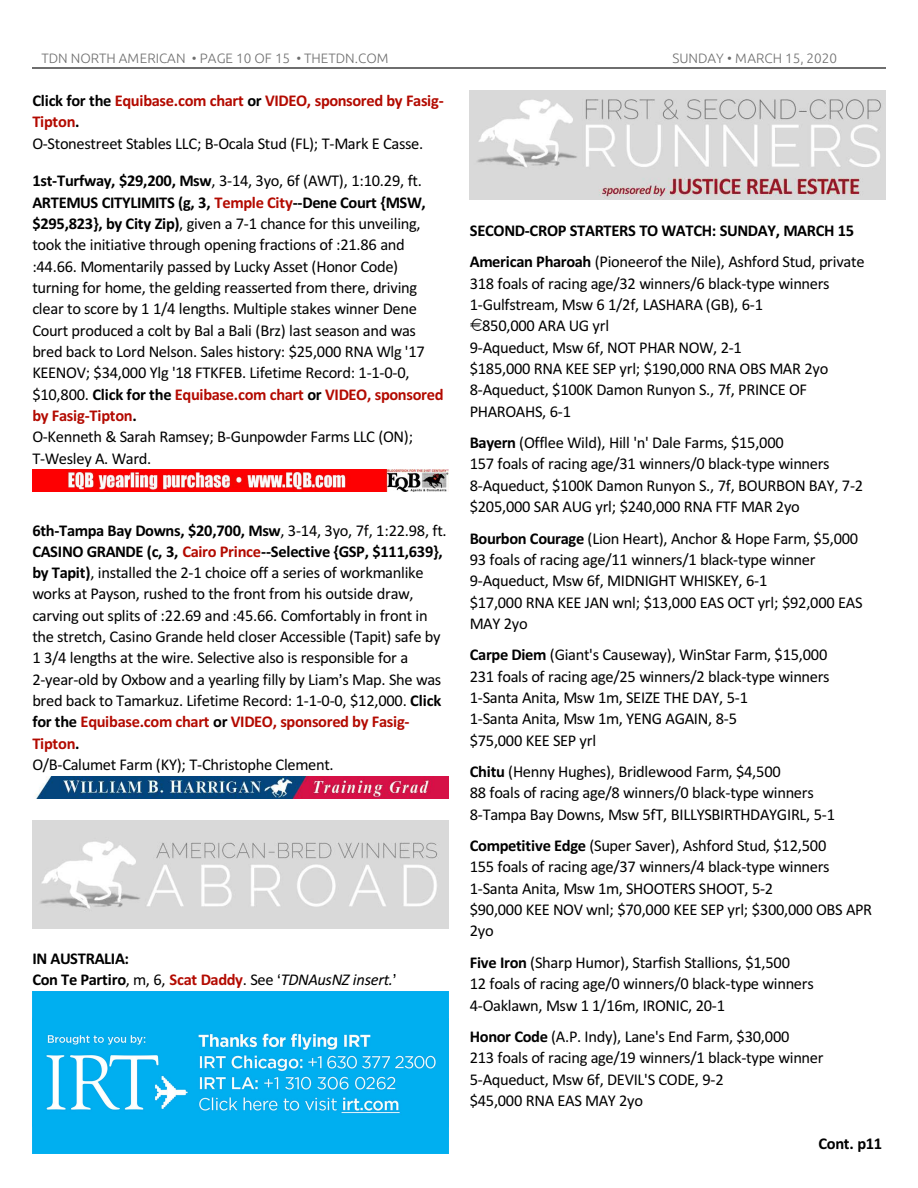
<style>
.page{position:relative;width:918px;height:1188px;background:#fff}
.page>*{position:absolute;margin:0;border:0;box-sizing:border-box;transform-origin:0 0}
.t1{font:16.5px/21.3px "Calibri";letter-spacing:-.02em;color:#000}
.t2{font:700 16.5px/21.5px "Calibri";letter-spacing:-.02em;color:#000}
.t3{font:300 13.5px "Ubuntu";color:#6e6e6e}
.s1{font-weight:700}
.s2{font-weight:700;color:#b30a00}
.s3{font-weight:400}
.s4{color:#b30a00}
.s5{font-weight:400;font-style:italic}
</style>
<div class="page">
<hr style="left:32px;top:67px;width:853px;height:2px;background:#6e6e6e">
<img style="left:32px;top:470px;width:416px;height:21px">
<img style="left:35px;top:776px;width:413px;height:22px">
<img style="left:32px;top:821px;width:416px;height:108px">
<img style="left:32px;top:991px;width:416px;height:162px">
<img style="left:470px;top:91px;width:416px;height:108px">
<p class="t3" style="left:41px;top:53px;width:349px">TDN NORTH AMERICAN • PAGE 10 OF 15 • THETDN.COM</p>
<p class="t3" style="left:672px;top:53px;width:166px">SUNDAY • MARCH 15, 2020</p>
<p class="t1" style="left:32px;top:91px;width:413px"><span class="s1">Click for the</span> <span class="s2">Equibase.com chart</span> <span class="s1">or</span> <span class="s2">VIDEO, sponsored by Fasig-<br>Tipton</span><span class="s1">.<br></span>O-Stonestreet Stables LLC; B-Ocala Stud (FL); T-Mark E Casse.</p>
<p class="t1" style="left:32px;top:172px;width:413px"><span class="s1">1st-Turfway, $29,200, Msw</span>, 3-14, 3yo, 6f (AWT), 1:10.29, ft.<br><span class="s1">ARTEMUS CITYLIMITS (g, 3,</span> <span class="s2">Temple City</span><span class="s1">--Dene Court {MSW, $295,823}, by City Zip)</span>, given a 7-1 chance for this unveiling, took the initiative through opening fractions of :21.86 and :44.66. Momentarily passed by Lucky Asset (Honor Code) turning for home, the gelding reasserted from there, driving clear to score by 1 1/4 lengths. Multiple stakes winner Dene Court produced a colt by Bal a Bali (Brz) last season and was bred back to Lord Nelson. Sales history: $25,000 RNA Wlg '17<br>KEENOV; $34,000 Ylg '18 FTKFEB. Lifetime Record: 1-1-0-0, $10,800. <span class="s1">Click for the</span> <span class="s2">Equibase.com chart</span> <span class="s1">or</span> <span class="s2">VIDEO, sponsored by Fasig-Tipton</span><span class="s1">.<br></span>O-Kenneth &amp; Sarah Ramsey; B-Gunpowder Farms LLC (ON); T-Wesley A. Ward.</p>
<p class="t2" style="left:470px;top:216px;width:396px;line-height:31.5px">SECOND-CROP STARTERS TO WATCH: SUNDAY, MARCH 15<br>American Pharoah <span class="s3">(Pioneerof the Nile), Ashford Stud, private</span></p>
<p class="t1" style="left:470px;top:274px;width:361px">318 foals of racing age/32 winners/6 black-type winners</p>
<p class="t1" style="left:470px;top:295px;width:295px">1-Gulfstream, Msw 6 1/2f, LASHARA (GB), 6-1</p>
<p class="t1" style="left:482px;top:317px;width:128px">850,000 ARA UG yrl</p>
<p class="t1" style="left:470px;top:338px;width:274px">9-Aqueduct, Msw 6f, NOT PHAR NOW, 2-1</p>
<p class="t1" style="left:470px;top:359px;width:360px">$185,000 RNA KEE SEP yrl; $190,000 RNA OBS MAR 2yo</p>
<p class="t1" style="left:470px;top:381px;width:339px">8-Aqueduct, $100K Damon Runyon S., 7f, PRINCE OF</p>
<p class="t1" style="left:470px;top:402px;width:103px">PHAROAHS, 6-1</p>
<p class="t1" style="left:470px;top:433px;width:395px"><span class="s1">Bayern</span> (Offlee Wild), Hill 'n' Dale Farms, $15,000<br>157 foals of racing age/31 winners/0 black-type winners 8-Aqueduct, $100K Damon Runyon S., 7f, BOURBON BAY, 7-2 $205,000 SAR AUG yrl; $240,000 RNA FTF MAR 2yo</p>
<p class="t1" style="left:470px;top:529px;width:394px"><span class="s1">Bourbon Courage</span> (Lion Heart), Anchor &amp; Hope Farm, $5,000<br>93 foals of racing age/11 winners/1 black-type winner 9-Aqueduct, Msw 6f, MIDNIGHT WHISKEY, 6-1<br>$17,000 RNA KEE JAN wnl; $13,000 EAS OCT yrl; $92,000 EAS MAY 2yo</p>
<p class="t1" style="left:470px;top:645px;width:361px"><span class="s1">Carpe Diem</span> (Giant's Causeway), WinStar Farm, $15,000<br>231 foals of racing age/25 winners/2 black-type winners 1-Santa Anita, Msw 1m, SEIZE THE DAY, 5-1<br>1-Santa Anita, Msw 1m, YENG AGAIN, 8-5<br>$75,000 KEE SEP yrl</p>
<p class="t1" style="left:470px;top:762px;width:367px"><span class="s1">Chitu</span> (Henny Hughes), Bridlewood Farm, $4,500<br>88 foals of racing age/8 winners/0 black-type winners<br>8-Tampa Bay Downs, Msw 5fT, BILLYSBIRTHDAYGIRL, 5-1</p>
<p class="t1" style="left:470px;top:836px;width:404px"><span class="s1">Competitive Edge</span> (Super Saver), Ashford Stud, $12,500<br>155 foals of racing age/37 winners/4 black-type winners 1-Santa Anita, Msw 1m, SHOOTERS SHOOT, 5-2<br>$90,000 KEE NOV wnl; $70,000 KEE SEP yrl; $300,000 OBS APR 2yo</p>
<p class="t1" style="left:470px;top:953px;width:346px"><span class="s1">Five Iron</span> (Sharp Humor), Starfish Stallions, $1,500<br>12 foals of racing age/0 winners/0 black-type winners<br>4-Oaklawn, Msw 1 1/16m, IRONIC, 20-1</p>
<p class="t1" style="left:470px;top:1027px;width:355px"><span class="s1">Honor Code</span> (A.P. Indy), Lane's End Farm, $30,000<br>213 foals of racing age/19 winners/1 black-type winner 5-Aqueduct, Msw 6f, DEVIL'S CODE, 9-2<br>$45,000 RNA EAS MAY 2yo</p>
<p class="t2" style="left:818px;top:1134px;width:65px">Cont. p11</p>
<p class="t1" style="left:32px;top:521px;width:416px"><span class="s1">6th-Tampa Bay Downs, $20,700, Msw</span>, 3-14, 3yo, 7f, 1:22.98, ft.<br><span class="s1">CASINO GRANDE (c, 3,</span> <span class="s2">Cairo Prince</span><span class="s1">--Selective {GSP, $111,639}, by Tapit)</span>, installed the 2-1 choice off a series of workmanlike works at Payson, rushed to the front from his outside draw, carving out splits of :22.69 and :45.66. Comfortably in front in the stretch, Casino Grande held closer Accessible (Tapit) safe by 1 3/4 lengths at the wire. Selective also is responsible for a 2-year-old by Oxbow and a yearling filly by Liam s Map. She was bred back to Tamarkuz. Lifetime Record: 1-1-0-0, $12,000. <span class="s1">Click for the</span> <span class="s2">Equibase.com chart</span> <span class="s1">or</span> <span class="s2">VIDEO, sponsored by Fasig-Tipton</span><span class="s1">.<br></span>O/B-Calumet Farm (KY); T-Christophe Clement.</p>
<p class="t2" style="left:32px;top:949px;width:362px">IN AUSTRALIA:<br>Con Te Partiro<span class="s3">, m, 6,</span> <span class="s4">Scat Daddy</span><span class="s3">. See</span> <span class="s5">TDNAusNZ insert.</span></p>
</div>
